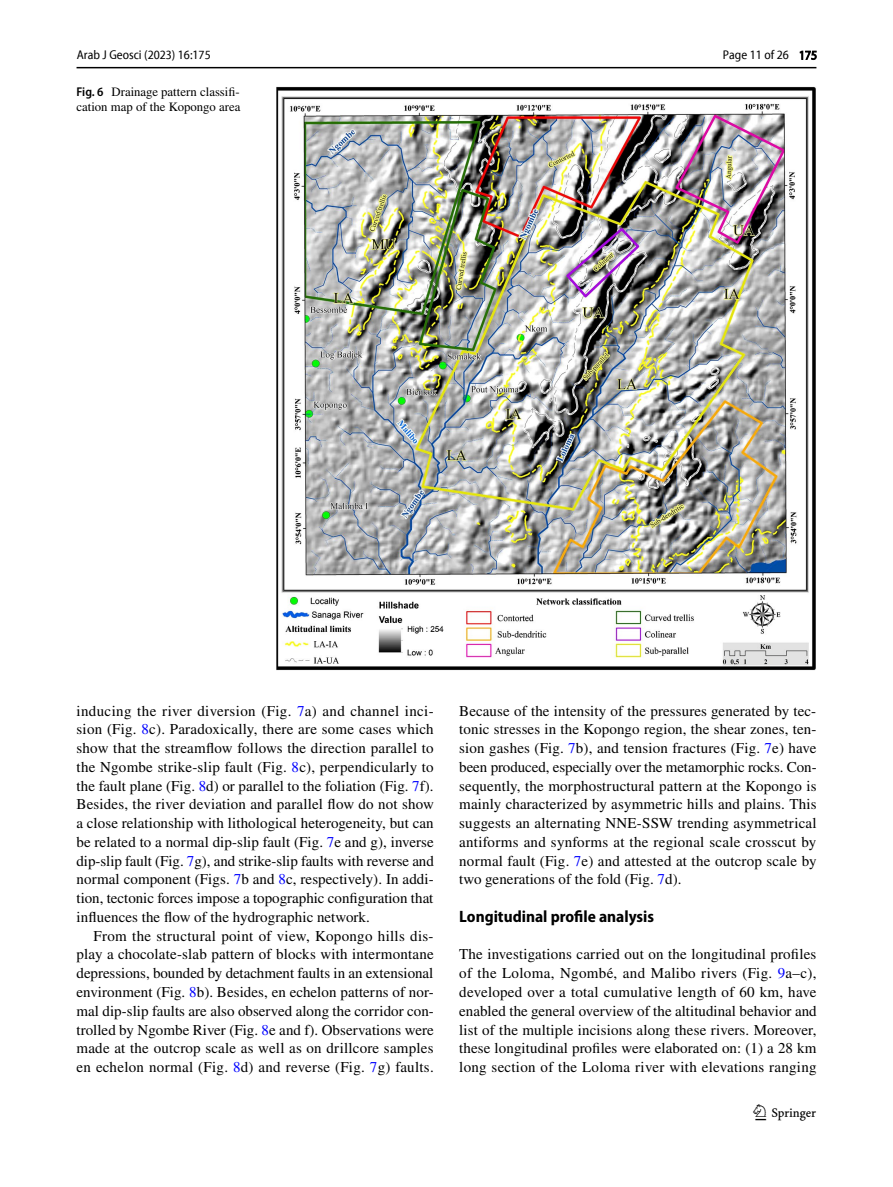
<style>
.page{position:relative;width:893px;height:1187px;background:#fff}
.page>*{position:absolute;margin:0;border:0;box-sizing:border-box;transform-origin:0 0}
.t1{font:22.5px "Springnew Regular 3";color:#000}
.t2{font:700 semi-condensed 16.5px "Myriad Pro";color:#000}
.t3{font:15px/18.8px "STIX";letter-spacing:.015em;color:#000;text-align:justify}
.t4{font:12.75px/15px "STIX";color:#000}
.t5{font:semi-condensed 12.75px "Myriad Pro Unic";color:#000}
.s1{font-family:"Myriad Pro";font-weight:600;font-stretch:semi-condensed}
.s2{color:#00f}
</style>
<div class="page">
<hr style="left:77px;top:67px;width:739px;height:1px;background:#000">
<img style="left:276px;top:87px;width:540px;height:583px">
<p class="t5" style="left:77px;top:50px;width:135px">Arab J Geosci (2023) 16:175</p>
<p class="t5" style="left:723px;top:50px;width:96px">Page 11 of 26 175</p>
<p class="t4" style="left:77px;top:85px;width:165px"><span class="s1">Fig. 6</span> Drainage pattern classifi&shy;cation map of the Kopongo area</p>
<p class="t3" style="left:77px;top:702px;width:359px">inducing the river diversion (Fig. <span class="s2">7</span>a) and channel inci&shy;sion (Fig. <span class="s2">8</span>c). Paradoxically, there are some cases which show that the streamflow follows the direction parallel to the Ngombe strike-slip fault (Fig. <span class="s2">8</span>c), perpendicularly to the fault plane (Fig. <span class="s2">8</span>d) or parallel to the foliation (Fig. <span class="s2">7</span>f).<br>Besides, the river deviation and parallel flow do not show a close relationship with lithological heterogeneity, but can be related to a normal dip-slip fault (Fig. <span class="s2">7</span>e and g), inverse dip-slip fault (Fig. <span class="s2">7</span>g), and strike-slip faults with reverse and normal component (Figs. <span class="s2">7</span>b and <span class="s2">8</span>c, respectively). In addi&shy;tion, tectonic forces impose a topographic configuration that influences the flow of the hydrographic network.</p>
<p class="t3" style="left:77px;top:927px;width:359px;text-indent:17px">From the structural point of view, Kopongo hills dis&shy;play a chocolate-slab pattern of blocks with intermontane depressions, bounded by detachment faults in an extensional environment (Fig. <span class="s2">8</span>b). Besides, en echelon patterns of nor&shy;mal dip-slip faults are also observed along the corridor con&shy;trolled by Ngombe River (Fig. <span class="s2">8</span>e and f). Observations were made at the outcrop scale as well as on drillcore samples en echelon normal (Fig. <span class="s2">8</span>d) and reverse (Fig. <span class="s2">7</span>g) faults.</p>
<p class="t3" style="left:459px;top:702px;width:359px">Because of the intensity of the pressures generated by tec&shy;tonic stresses in the Kopongo region, the shear zones, ten&shy;sion gashes (Fig. <span class="s2">7</span>b), and tension fractures (Fig. <span class="s2">7</span>e) have been produced, especially over the metamorphic rocks. Con&shy;sequently, the morphostructural pattern at the Kopongo is mainly characterized by asymmetric hills and plains. This suggests an alternating NNE-SSW trending asymmetrical antiforms and synforms at the regional scale crosscut by normal fault (Fig. <span class="s2">7</span>e) and attested at the outcrop scale by two generations of the fold (Fig. <span class="s2">7</span>d).</p>
<p class="t2" style="left:459px;top:907px;width:196px">Longitudinal profile analysis</p>
<p class="t3" style="left:459px;top:946px;width:359px">The investigations carried out on the longitudinal profiles of the Loloma, Ngombé, and Malibo rivers (Fig. <span class="s2">9</span>a–c), developed over a total cumulative length of 60 km, have enabled the general overview of the altitudinal behavior and list of the multiple incisions along these rivers. Moreover, these longitudinal profiles were elaborated on: (1) a 28 km long section of the Loloma river with elevations ranging</p>
<h1 class="t1" style="left:755px;top:1104px;width:62px">1 3</h1>
</div>
